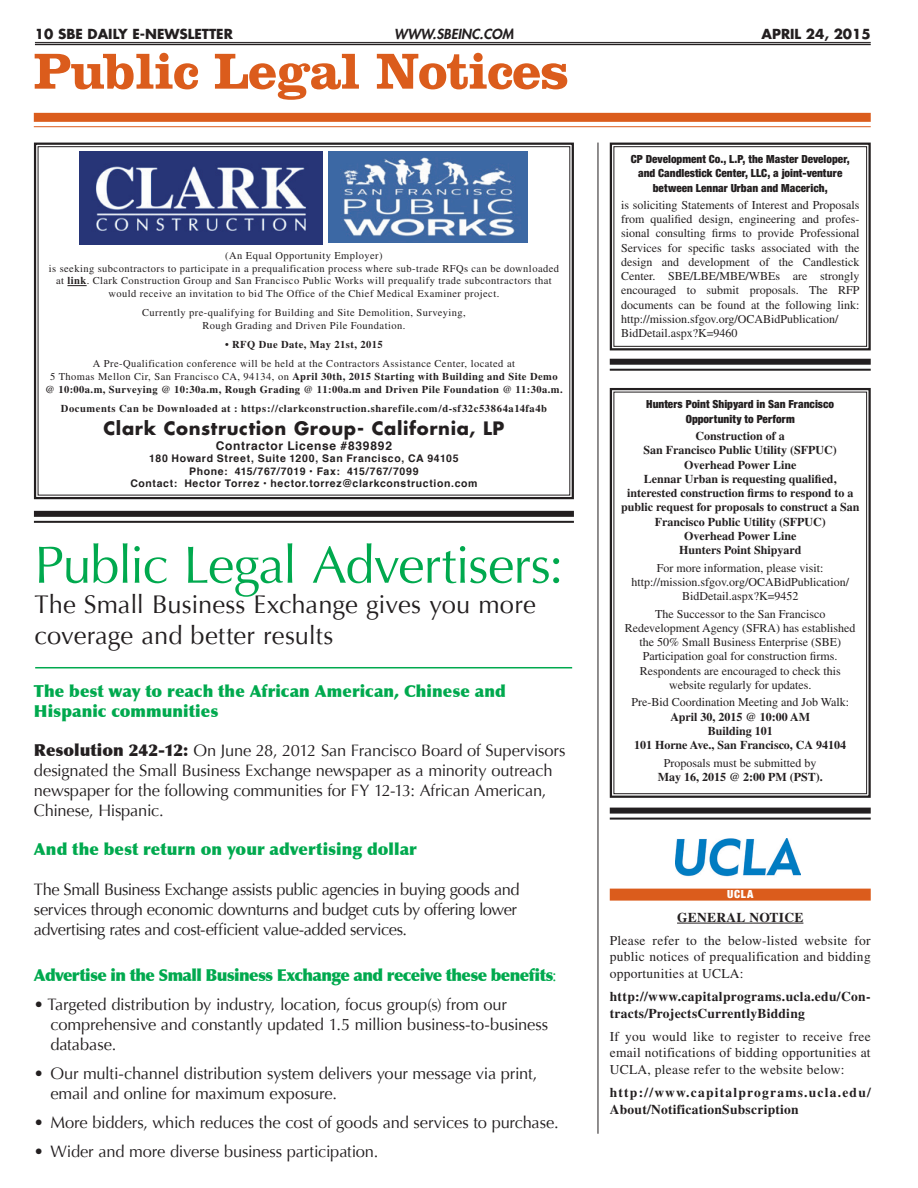
<style>
.page{position:relative;width:918px;height:1188px;background:#fff}
.page>*{position:absolute;margin:0;border:0;box-sizing:border-box;transform-origin:0 0}
.t1{font:52.5px "Optima";letter-spacing:-.02em;color:#00a94e}
.t2{font:700 52.5px "Clarendon LT Std";letter-spacing:-.025em;color:#db5c1c}
.t3{font:25.5px/30.6px "Optima";color:#231f20}
.t4{font:700 18px "Futura";letter-spacing:.035em;color:#231f20}
.t5{font:16.5px/19.8px "Optima";letter-spacing:-.015em;color:#231f20}
.t6{font:900 16.5px/19.8px "Optima";color:#00a94e}
.t7{font:900 16.5px "Optima";letter-spacing:-.035em;color:#00a94e}
.t8{font:13.5px/16.5px "Times";letter-spacing:.02em;color:#231f20;text-align:justify}
.t9{font:700 13.5px/16.5px "Times";letter-spacing:.02em;color:#231f20}
.t10{font:700 13.5px "Futura";color:#231f20}
.t11{font:italic 800 13.5px "Futura";color:#231f20}
.t12{font:12px/14.2px "Times";color:#231f20;text-align:center}
.t13{font:700 12px/14.2px "Times";color:#231f20;text-align:center}
.t14{font:12px/14.2px "Sans Black Condensed DTC";color:#231f20;text-align:center}
.t15{font:700 12px "Helvetica";letter-spacing:.055em;color:#231f20}
.t16{font:12px "Sans Black Condensed DTC";color:#fff}
.t17{font:10.5px/12.6px "Times";letter-spacing:.04em;color:#231f20;text-align:center}
.t18{font:700 10.5px/12.6px "Times";letter-spacing:.04em;color:#231f20;text-align:center}
.t19{font:700 10.5px/12.6px "Helvetica";letter-spacing:.06em;color:#231f20;text-align:center}
.s1{font-weight:700}
.s2{font-weight:400}
.s3{font-weight:900}
</style>
<div class="page">
<hr style="left:598px;top:143px;width:1px;height:991px;background:#231f20">
<hr style="left:35px;top:42px;width:836px;height:1px;background:#231f20">
<hr style="left:35px;top:44px;width:836px;height:1px;background:#231f20">
<div style="left:34px;top:511px;width:540px;height:6px;background:#231f20"></div>
<hr style="left:34px;top:521px;width:540px;height:2px;background:#231f20">
<div style="left:34px;top:113px;width:837px;height:9px;background:#db5c1c"></div>
<hr style="left:34px;top:126px;width:837px;height:1px;background:#db5c1c">
<hr style="left:35px;top:667px;width:537px;height:1px;background:#00a94e">
<svg style="left:33px;top:142px;width:541px;height:358px"></svg>
<img style="left:80px;top:151px;width:243px;height:94px">
<img style="left:329px;top:151px;width:198px;height:91px">
<svg style="left:609px;top:142px;width:262px;height:209px"></svg>
<div style="left:614px;top:146px;width:253px;height:201px;border:1px solid #231f20"></div>
<svg style="left:609px;top:388px;width:262px;height:410px"></svg>
<div style="left:614px;top:392px;width:253px;height:402px;border:1px solid #231f20"></div>
<div style="left:610px;top:889px;width:261px;height:12px;background:#db5c1c"></div>
<hr style="left:677px;top:923px;width:126px;height:1px;background:#231f20">
<img style="left:676px;top:838px;width:125px;height:39px">
<div style="left:610px;top:808px;width:261px;height:6px;background:#231f20"></div>
<hr style="left:610px;top:818px;width:261px;height:2px;background:#231f20">
<div style="left:610px;top:359px;width:261px;height:6px;background:#231f20"></div>
<hr style="left:610px;top:369px;width:261px;height:2px;background:#231f20">
<p class="t10" style="left:35px;top:25px;width:33px">10 sbe</p>
<p class="t10" style="left:88px;top:25px;width:147px">DAILY E-NEWSLETTER</p>
<p class="t11" style="left:394px;top:25px;width:121px">WWW.SBEINC.COM</p>
<p class="t10" style="left:762px;top:25px;width:19px">April</p>
<p class="t10" style="left:806px;top:25px;width:66px">24, 2015</p>
<h1 class="t2" style="left:34px;top:39px;width:537px">Public Legal Notices</h1>
<p class="t17" style="left:49px;top:249px;width:512px">(An Equal Opportunity Employer)<br>is seeking subcontractors to participate in a prequalification process where sub-trade RFQs can be downloaded at <span class="s1">link</span>. Clark Construction Group and San Francisco Public Works will prequalify trade subcontractors that would receive an invitation to bid The Office of the Chief Medical Examiner project.</p>
<p class="t17" style="left:142px;top:306px;width:325px">Currently pre-qualifying for Building and Site Demolition, Surveying,<br>Rough Grading and Driven Pile Foundation.</p>
<p class="t18" style="left:225px;top:338px;width:159px">• RFQ Due Date, May 21st, 2015</p>
<p class="t18" style="left:45px;top:357px;width:519px"><span class="s2">A Pre-Qualification conference will be held at the Contractors Assistance Center, located at<br>5 Thomas Mellon Cir, San Francisco CA, 94134, on</span> April 30th, 2015 Starting with Building and Site Demo @ 10:00a.m, Surveying @ 10:30a.m, Rough Grading @ 11:00a.m and Driven Pile Foundation @ 11:30a.m.</p>
<p class="t18" style="left:61px;top:402px;width:488px">Documents Can be Downloaded at : https://clarkconstruction.sharefile.com/d-sf32c53864a14fa4b</p>
<h3 class="t4" style="left:103px;top:416px;width:403px">Clark Construction Group- California, LP</h3>
<p class="t15" style="left:216px;top:436px;width:178px">Contractor License #839892</p>
<p class="t19" style="left:130px;top:452px;width:349px">180 Howard Street, Suite 1200, San Francisco, CA 94105<br>Phone: 415/767/7019 • Fax: 415/767/7099<br>Contact: Hector Torrez • hector.torrez@clarkconstruction.com</p>
<h1 class="t1" style="left:34px;top:534px;width:531px">Public Legal Advertisers:</h1>
<h2 class="t3" style="left:34px;top:590px;width:503px">The Small Business Exchange gives you more coverage and better results</h2>
<h3 class="t6" style="left:34px;top:681px;width:473px">The best way to reach the African American, Chinese and<br>Hispanic communities</h3>
<p class="t5" style="left:34px;top:741px;width:533px"><span class="s3">Resolution 242-12:</span> On June 28, 2012 San Francisco Board of Supervisors designated the Small Business Exchange newspaper as a minority outreach newspaper for the following communities for FY 12-13: African American, Chinese, Hispanic.</p>
<h3 class="t6" style="left:34px;top:840px;width:384px">And the best return on your advertising dollar</h3>
<h3 class="t5" style="left:34px;top:880px;width:487px">The Small Business Exchange assists public agencies in buying goods and services through economic downturns and budget cuts by offering lower advertising rates and cost-efficient value-added services.</h3>
<h3 class="t7" style="left:34px;top:965px;width:524px">Advertise in the Small Business Exchange and receive these benefits<span class="s2">:</span></h3>
<h3 class="t5" style="left:50px;top:995px;width:499px;text-indent:-16px">• Targeted distribution by industry, location, focus group(s) from our comprehensive and constantly updated 1.5 million business-to-business database.</h3>
<h3 class="t5" style="left:50px;top:1064px;width:488px;text-indent:-16px">• Our multi-channel distribution system delivers your message via print, email and online for maximum exposure.</h3>
<h3 class="t5" style="left:34px;top:1113px;width:526px">• More bidders, which reduces the cost of goods and services to purchase.</h3>
<h3 class="t5" style="left:34px;top:1142px;width:346px">• Wider and more diverse business participation.</h3>
<p class="t14" style="left:631px;top:152px;width:220px">CP Development Co., L.P, the Master Developer, and Candlestick Center, LLC, a joint-venture between Lennar Urban and Macerich,</p>
<p class="t12" style="left:621px;top:198px;width:240px;text-align:left">is soliciting Statements of Interest and Proposals from qualified design, engineering and profes&shy;sional consulting firms to provide Professional Services for specific tasks associated with the design and development of the Candlestick Center. SBE/LBE/MBE/WBEs are strongly encouraged to submit proposals. The RFP documents can be found at the following link: http://mission.sfgov.org/OCABidPublication/ BidDetail.aspx?K=9460</p>
<p class="t14" style="left:646px;top:397px;width:189px">Hunters Point Shipyard in San Francisco<br>Opportunity to Perform</p>
<p class="t13" style="left:621px;top:429px;width:240px">Construction of a<br>San Francisco Public Utility (SFPUC)<br>Overhead Power Line<br>Lennar Urban is requesting qualified, interested construction firms to respond to a public request for proposals to construct a San<br>Francisco Public Utility (SFPUC)<br>Overhead Power Line<br>Hunters Point Shipyard</p>
<p class="t12" style="left:631px;top:560px;width:219px">For more information, please visit: http://mission.sfgov.org/OCABidPublication/<br>BidDetail.aspx?K=9452</p>
<p class="t12" style="left:625px;top:606px;width:232px">The Successor to the San Francisco Redevelopment Agency (SFRA) has established the 50% Small Business Enterprise (SBE)<br>Participation goal for construction firms.<br>Respondents are encouraged to check this website regularly for updates.</p>
<p class="t12" style="left:631px;top:695px;width:219px">Pre-Bid Coordination Meeting and Job Walk:</p>
<p class="t13" style="left:634px;top:709px;width:214px">April 30, 2015 @ 10:00 AM<br>Building 101<br>101 Horne Ave., San Francisco, CA 94104</p>
<p class="t12" style="left:664px;top:755px;width:154px">Proposals must be submitted by</p>
<p class="t13" style="left:658px;top:769px;width:167px">May 16, 2015 @ 2:00 PM (PST).</p>
<p class="t16" style="left:727px;top:887px;width:28px">UCLA</p>
<p class="t9" style="left:677px;top:909px;width:128px">GENERAL NOTICE</p>
<p class="t8" style="left:610px;top:932px;width:263px">Please refer to the below-listed website for public notices of prequalification and bidding opportunities at UCLA:</p>
<p class="t9" style="left:610px;top:988px;width:262px">http://www.capitalprograms.ucla.edu/Con&shy;tracts/ProjectsCurrentlyBidding</p>
<p class="t8" style="left:610px;top:1028px;width:262px">If you would like to register to receive free email notifications of bidding opportunities at UCLA, please refer to the website below:</p>
<p class="t9" style="left:610px;top:1084px;width:263px">http://www.capitalprograms.ucla.edu/<br>About/NotificationSubscription</p>
</div>
